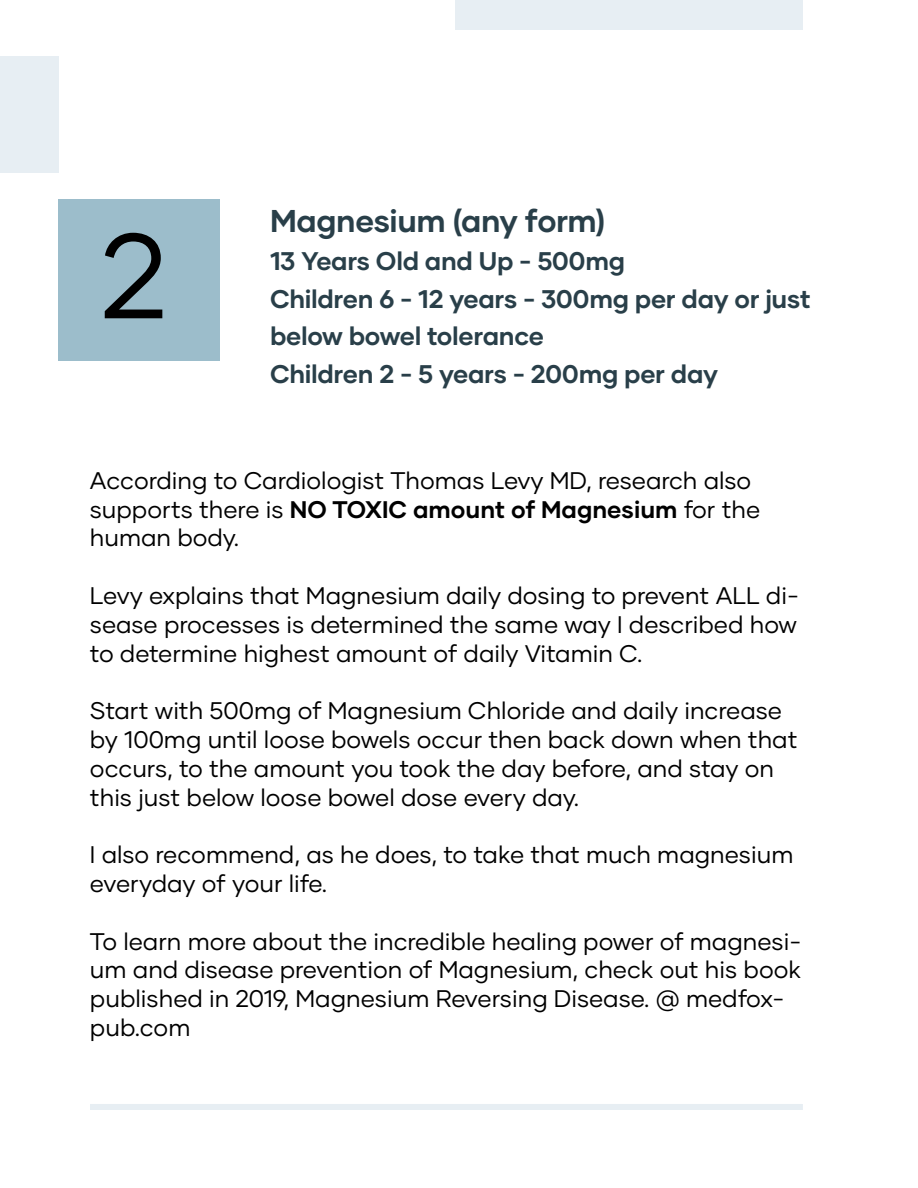
<style>
.page{position:relative;width:918px;height:1188px;background:#fff}
.page>*{position:absolute;margin:0;border:0;box-sizing:border-box;transform-origin:0 0}
.t1{font:120px "Gilmer";color:#000}
.t2{font:700 31.5px "Gilmer";letter-spacing:-.015em;color:#293f49}
.t3{font:700 25.5px/37.5px "Gilmer";letter-spacing:-.01em;color:#293f49}
.t4{font:24px/28.8px "Gilmer";color:#000}
.s1{font-weight:700}
</style>
<div class="page">
<div style="left:455px;top:0;width:348px;height:30px;background:#e7eef3"></div>
<div style="left:90px;top:1104px;width:713px;height:6px;background:#e7eef3"></div>
<div style="left:0;top:56px;width:58px;height:116px;background:#e7eef3"></div>
<div style="left:58px;top:199px;width:162px;height:162px;background:#9cbdcb"></div>
<h1 class="t1" style="left:100px;top:202px;width:70px">2</h1>
<h2 class="t2" style="left:270px;top:202px;width:337px">Magnesium (any form)</h2>
<p class="t3" style="left:270px;top:242px;width:542px">13 Years Old and Up - 500mg<br>Children 6 - 12 years - 300mg per day or just below bowel tolerance<br>Children 2 - 5 years - 200mg per day</p>
<p class="t4" style="left:90px;top:466px;width:672px">According to Cardiologist Thomas Levy MD, research also supports there is <span class="s1">NO TOXIC amount of Magnesium</span> for the human body.</p>
<p class="t4" style="left:90px;top:581px;width:710px;text-align:justify">Levy explains that Magnesium daily dosing to prevent ALL di&shy;sease processes is determined the same way I described how to determine highest amount of daily Vitamin C.</p>
<p class="t4" style="left:90px;top:696px;width:709px">Start with 500mg of Magnesium Chloride and daily increase by 100mg until loose bowels occur then back down when that occurs, to the amount you took the day before, and stay on this just below loose bowel dose every day.</p>
<p class="t4" style="left:90px;top:840px;width:705px">I also recommend, as he does, to take that much magnesium everyday of your life.</p>
<p class="t4" style="left:90px;top:927px;width:713px">To learn more about the incredible healing power of magnesi&shy;um and disease prevention of Magnesium, check out his book published in 2019, Magnesium Reversing Disease. @ medfox&shy;pub.com</p>
</div>
